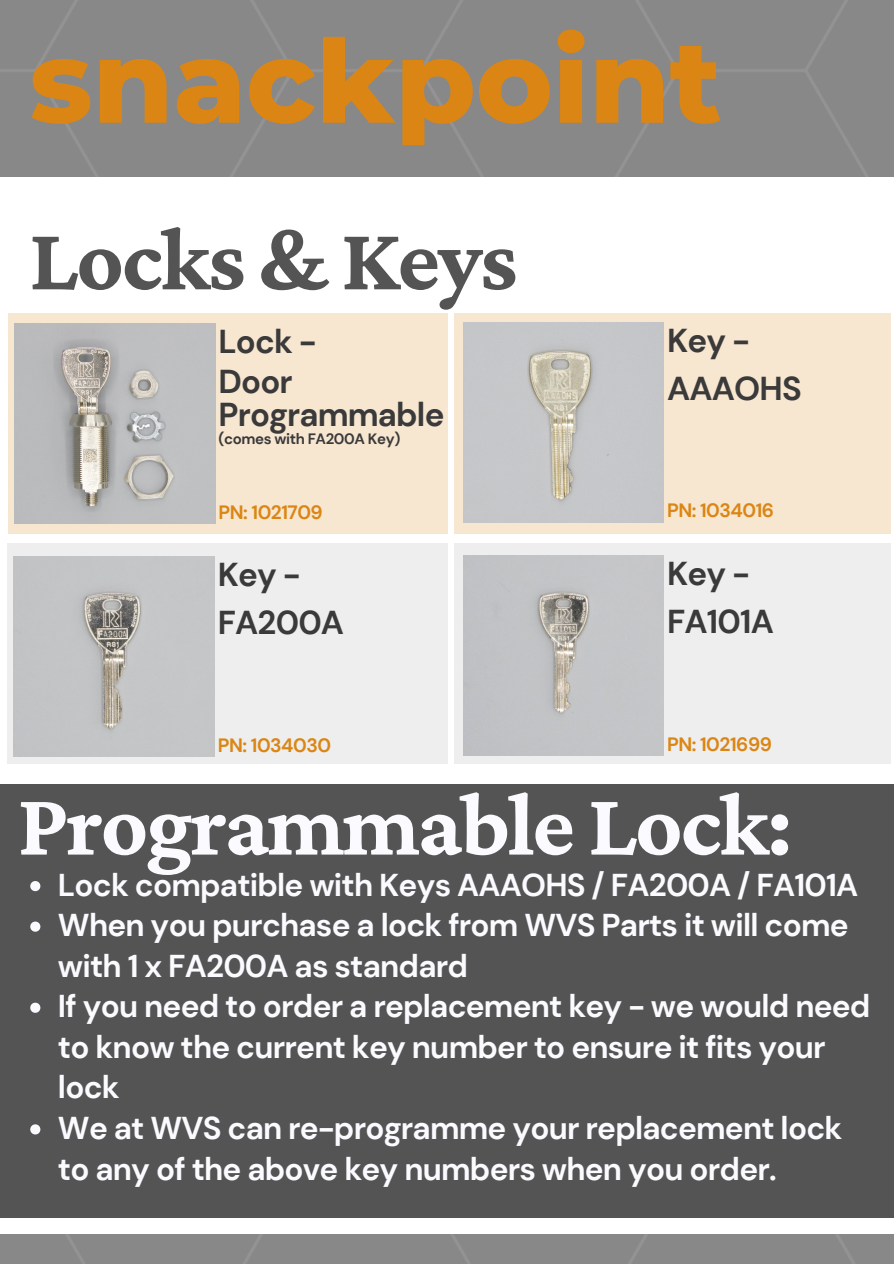
<style>
.page{position:relative;width:894px;height:1264px;background:#fff}
.page>*{position:absolute;margin:0;border:0;box-sizing:border-box;transform-origin:0 0}
.t1{font:800 115.8px "Montserrat";color:#db8614}
.t2{font:700 91.65px "Crimson Pro";letter-spacing:-.025em;color:#545454}
.t3{font:700 91.5px "Crimson Pro";letter-spacing:-.025em;color:#fafaff}
.t4{font:700 33px/32.7px "DM Sans";letter-spacing:-.025em;color:#3a3a3a}
.t5{font:700 31.5px/40.5px "DM Sans";letter-spacing:-.025em;color:#fafaff}
.t6{font:700 19.35px "DM Sans";letter-spacing:-.025em;color:#db8614}
.t7{font:700 15px "DM Sans";letter-spacing:-.025em;color:#3a3a3a}
</style>
<div class="page">
<div style="left:8px;top:313px;width:439px;height:221px;background:#f7e6d0"></div>
<div style="left:454px;top:313px;width:436px;height:221px;background:#f7e6d0"></div>
<div style="left:7px;top:543px;width:440px;height:221px;background:#eee"></div>
<div style="left:454px;top:543px;width:436px;height:221px;background:#eee"></div>
<img style="left:14px;top:323px;width:201px;height:200px">
<img style="left:463px;top:322px;width:200px;height:200px">
<img style="left:14px;top:556px;width:200px;height:201px">
<img style="left:463px;top:555px;width:200px;height:200px">
<div style="left:0;top:784px;width:893px;height:433px;background:#545454"></div>
<svg style="left:30px;top:881px;width:10px;height:10px"></svg>
<svg style="left:30px;top:921px;width:10px;height:10px"></svg>
<svg style="left:30px;top:1002px;width:10px;height:10px"></svg>
<svg style="left:30px;top:1124px;width:10px;height:10px"></svg>
<p class="t1" style="left:29px;top:11px;width:693px">snackpoint</p>
<p class="t2" style="left:29px;top:207px;width:489px">Locks &amp; Keys</p>
<p class="t4" style="left:218px;top:325px;width:99px">Lock -</p>
<p class="t4" style="left:218px;top:365px;width:227px">Door<br>Programmable</p>
<p class="t7" style="left:218px;top:429px;width:183px">(comes with FA200A Key)</p>
<p class="t6" style="left:218px;top:499px;width:106px">PN: 1021709</p>
<p class="t4" style="left:218px;top:558px;width:84px">Key -</p>
<p class="t4" style="left:218px;top:606px;width:128px">FA200A</p>
<p class="t6" style="left:218px;top:732px;width:115px">PN: 1034030</p>
<p class="t4" style="left:667px;top:324px;width:84px">Key -</p>
<p class="t4" style="left:667px;top:372px;width:136px">AAAOHS</p>
<p class="t6" style="left:667px;top:498px;width:108px">PN: 1034016</p>
<p class="t4" style="left:667px;top:557px;width:84px">Key -</p>
<p class="t4" style="left:667px;top:605px;width:108px">FA101A</p>
<p class="t6" style="left:667px;top:731px;width:106px">PN: 1021699</p>
<p class="t3" style="left:18px;top:772px;width:776px">Programmable Lock:</p>
<p class="t5" style="left:58px;top:864px;width:801px">Lock compatible with Keys AAAOHS / FA200A / FA101A</p>
<p class="t5" style="left:58px;top:905px;width:792px">When you purchase a lock from WVS Parts it will come with 1 x FA200A as standard</p>
<p class="t5" style="left:58px;top:986px;width:813px">If you need to order a replacement key - we would need to know the current key number to ensure it fits your lock</p>
<p class="t5" style="left:58px;top:1107px;width:785px">We at WVS can re-programme your replacement lock to any of the above key numbers when you order.</p>
</div>
